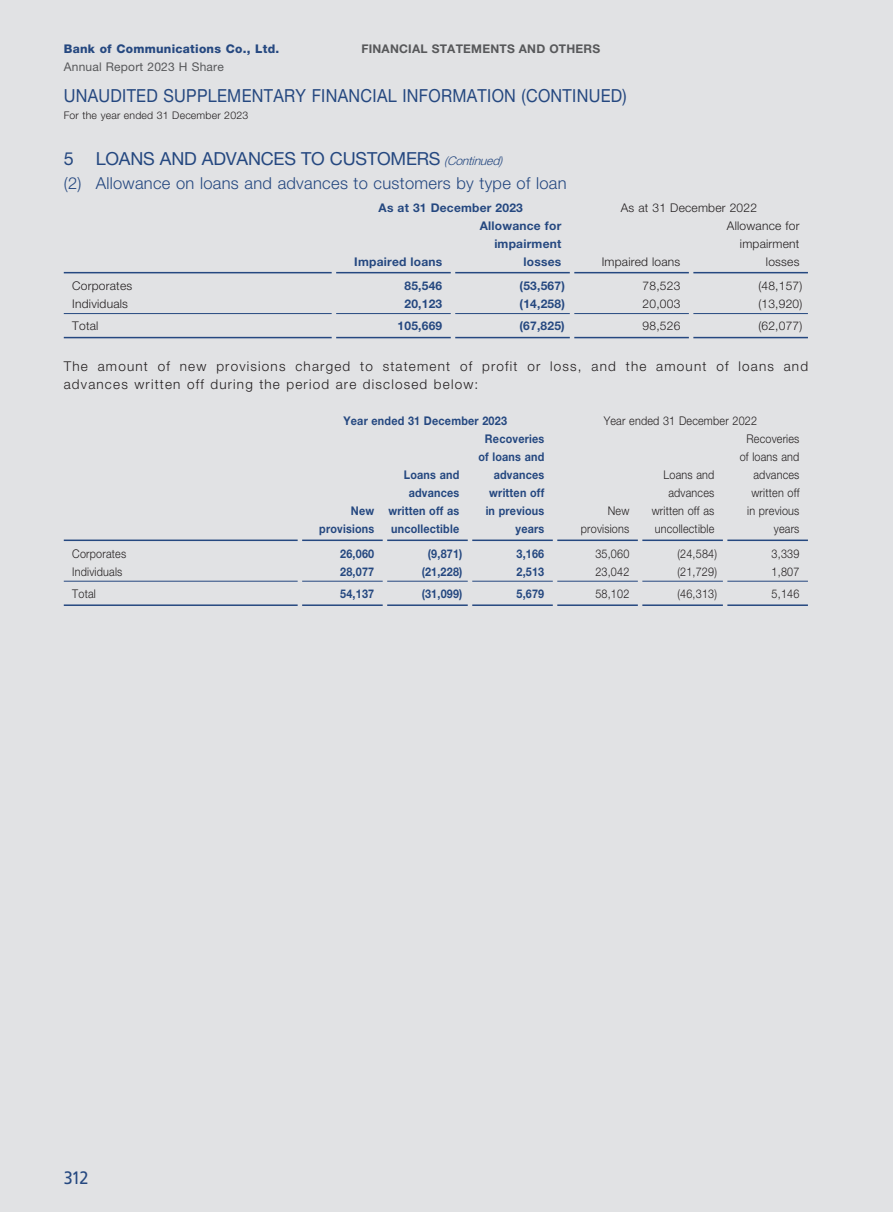
<style>
.page{position:relative;width:893px;height:1212px;background:#e1e2e4}
.page>*{position:absolute;margin:0;border:0;box-sizing:border-box;transform-origin:0 0}
.t1{font:18px "Helvetica Neue LT Std";letter-spacing:.02em;color:#254880;scale:.9 1}
.t2{font:18px "Helvetica Neue LT Std";letter-spacing:-.01em;color:#254880}
.t3{font:18px "Frutiger LT Std";color:#254880;scale:.9 1}
.t4{font:300 16.5px "Helvetica Neue LT Std";letter-spacing:.02em;color:#254880}
.t5{font:300 13.5px/18px "Helvetica Neue LT Std";letter-spacing:.09em;color:#231f20}
.t6{font:300 12px/18px "Helvetica Neue LT Std";letter-spacing:.02em;color:#231f20;text-align:right;scale:.9 1}
.t7{font:700 12px/18px "Helvetica Neue LT Std";letter-spacing:.02em;color:#254880;text-align:right;scale:.9 1}
.t8{font:300 12px/18px "Helvetica Neue LT Std";letter-spacing:.02em;color:#231f20;text-align:right}
.t9{font:700 12px/18px "Helvetica Neue LT Std";letter-spacing:.02em;color:#254880;text-align:right}
.t10{font:800 12px "Helvetica Neue LT Std";letter-spacing:.02em;color:#254880}
.t11{font:700 12px "Helvetica Neue LT Std";letter-spacing:.02em;color:#57585a}
.t12{font:12px "Helvetica Neue LT Std";letter-spacing:.02em;color:#57585a}
.t13{font:300 10.5px "Helvetica Neue LT Std";letter-spacing:.02em;color:#231f20}
.s1{font-weight:300;font-style:italic;font-size:12px}
</style>
<div class="page">
<hr style="left:64px;top:272px;width:268px;height:1px;background:#254880">
<hr style="left:336px;top:272px;width:115px;height:1px;background:#254880">
<hr style="left:455px;top:272px;width:115px;height:1px;background:#254880">
<hr style="left:574px;top:272px;width:115px;height:1px;background:#254880">
<hr style="left:693px;top:272px;width:115px;height:1px;background:#254880">
<hr style="left:64px;top:313px;width:268px;height:1px;background:#254880">
<hr style="left:336px;top:313px;width:115px;height:1px;background:#254880">
<hr style="left:455px;top:313px;width:115px;height:1px;background:#254880">
<hr style="left:574px;top:313px;width:115px;height:1px;background:#254880">
<hr style="left:693px;top:313px;width:115px;height:1px;background:#254880">
<hr style="left:64px;top:337px;width:268px;height:1px;background:#254880">
<hr style="left:336px;top:337px;width:115px;height:1px;background:#254880">
<hr style="left:455px;top:337px;width:115px;height:1px;background:#254880">
<hr style="left:574px;top:337px;width:115px;height:1px;background:#254880">
<hr style="left:693px;top:337px;width:115px;height:1px;background:#254880">
<hr style="left:64px;top:539px;width:234px;height:2px;background:#254880">
<hr style="left:302px;top:539px;width:81px;height:2px;background:#254880">
<hr style="left:387px;top:539px;width:81px;height:2px;background:#254880">
<hr style="left:472px;top:539px;width:81px;height:2px;background:#254880">
<hr style="left:557px;top:539px;width:81px;height:2px;background:#254880">
<hr style="left:642px;top:539px;width:81px;height:2px;background:#254880">
<hr style="left:727px;top:539px;width:81px;height:2px;background:#254880">
<hr style="left:64px;top:581px;width:234px;height:1px;background:#254880">
<hr style="left:302px;top:581px;width:81px;height:1px;background:#254880">
<hr style="left:387px;top:581px;width:81px;height:1px;background:#254880">
<hr style="left:472px;top:581px;width:81px;height:1px;background:#254880">
<hr style="left:557px;top:581px;width:81px;height:1px;background:#254880">
<hr style="left:642px;top:581px;width:81px;height:1px;background:#254880">
<hr style="left:727px;top:581px;width:81px;height:1px;background:#254880">
<hr style="left:64px;top:604px;width:234px;height:2px;background:#254880">
<hr style="left:302px;top:604px;width:81px;height:2px;background:#254880">
<hr style="left:387px;top:604px;width:81px;height:2px;background:#254880">
<hr style="left:472px;top:604px;width:81px;height:2px;background:#254880">
<hr style="left:557px;top:604px;width:81px;height:2px;background:#254880">
<hr style="left:642px;top:604px;width:81px;height:2px;background:#254880">
<hr style="left:727px;top:604px;width:81px;height:2px;background:#254880">
<p class="t11" style="left:361px;top:42px;width:240px">FINANCIAL STATEMENTS AND OTHERS</p>
<h1 class="t1" style="left:64px;top:85px;width:627px">UNAUDITED SUPPLEMENTARY FINANCIAL INFORMATION (CONTINUED)</h1>
<p class="t13" style="left:64px;top:109px;width:186px">For the year ended 31 December 2023</p>
<h1 class="t2" style="left:64px;top:148px;width:441px">5 LOANS AND ADVANCES TO CUSTOMERS <span class="s1">(Continued)</span></h1>
<h2 class="t4" style="left:64px;top:173px;width:504px">(2) Allowance on loans and advances to customers by type of loan</h2>
<p class="t9" style="left:379px;top:198px;width:146px">As at 31 December 2023</p>
<p class="t8" style="left:621px;top:198px;width:138px">As at 31 December 2022</p>
<p class="t10" style="left:64px;top:42px;width:217px">Bank of Communications Co., Ltd.</p>
<p class="t12" style="left:64px;top:60px;width:162px">Annual Report 2023 H Share</p>
<p class="t9" style="left:354px;top:252px;width:89px">Impaired loans</p>
<p class="t9" style="left:480px;top:216px;width:83px">Allowance for impairment losses</p>
<p class="t8" style="left:602px;top:252px;width:80px">Impaired loans</p>
<p class="t8" style="left:727px;top:216px;width:74px">Allowance for impairment losses</p>
<p class="t8" style="left:72px;top:276px;width:61px">Corporates</p>
<p class="t9" style="left:404px;top:276px;width:39px">85,546</p>
<p class="t9" style="left:520px;top:276px;width:47px">(53,567)</p>
<p class="t8" style="left:643px;top:276px;width:39px">78,523</p>
<p class="t8" style="left:758px;top:276px;width:45px">(48,157)</p>
<p class="t8" style="left:72px;top:294px;width:57px">Individuals</p>
<p class="t9" style="left:404px;top:294px;width:39px">20,123</p>
<p class="t9" style="left:520px;top:294px;width:47px">(14,258)</p>
<p class="t8" style="left:643px;top:294px;width:39px">20,003</p>
<p class="t8" style="left:758px;top:294px;width:45px">(13,920)</p>
<p class="t8" style="left:72px;top:317px;width:28px">Total</p>
<p class="t9" style="left:398px;top:317px;width:46px">105,669</p>
<p class="t9" style="left:520px;top:317px;width:47px">(67,825)</p>
<p class="t8" style="left:643px;top:317px;width:39px">98,526</p>
<p class="t8" style="left:758px;top:317px;width:45px">(62,077)</p>
<p class="t5" style="left:64px;top:357px;width:746px">The amount of new provisions charged to statement of profit or loss, and the amount of loans and advances written off during the period are disclosed below:</p>
<p class="t7" style="left:343px;top:412px;width:183px">Year ended 31 December 2023</p>
<p class="t6" style="left:604px;top:412px;width:172px">Year ended 31 December 2022</p>
<p class="t7" style="left:319px;top:502px;width:63px">New provisions</p>
<p class="t7" style="left:388px;top:466px;width:80px">Loans and advances written off as uncollectible</p>
<p class="t7" style="left:478px;top:430px;width:75px">Recoveries of loans and advances written off in previous years</p>
<p class="t6" style="left:581px;top:502px;width:55px">New provisions</p>
<p class="t6" style="left:652px;top:466px;width:71px">Loans and advances written off as uncollectible</p>
<p class="t6" style="left:740px;top:430px;width:68px">Recoveries of loans and advances written off<br>in previous years</p>
<p class="t6" style="left:72px;top:544px;width:61px">Corporates</p>
<p class="t7" style="left:340px;top:544px;width:39px">26,060</p>
<p class="t7" style="left:428px;top:544px;width:40px">(9,871)</p>
<p class="t7" style="left:516px;top:544px;width:32px">3,166</p>
<p class="t6" style="left:595px;top:544px;width:39px">35,060</p>
<p class="t6" style="left:677px;top:544px;width:45px">(24,584)</p>
<p class="t6" style="left:772px;top:544px;width:32px">3,339</p>
<p class="t6" style="left:72px;top:562px;width:57px">Individuals</p>
<p class="t7" style="left:340px;top:562px;width:39px">28,077</p>
<p class="t7" style="left:422px;top:562px;width:47px">(21,228)</p>
<p class="t7" style="left:516px;top:562px;width:32px">2,513</p>
<p class="t6" style="left:595px;top:562px;width:39px">23,042</p>
<p class="t6" style="left:677px;top:562px;width:45px">(21,729)</p>
<p class="t6" style="left:772px;top:562px;width:32px">1,807</p>
<p class="t6" style="left:72px;top:584px;width:28px">Total</p>
<p class="t7" style="left:340px;top:584px;width:39px">54,137</p>
<p class="t7" style="left:422px;top:584px;width:47px">(31,099)</p>
<p class="t7" style="left:516px;top:584px;width:32px">5,679</p>
<p class="t6" style="left:595px;top:584px;width:39px">58,102</p>
<p class="t6" style="left:677px;top:584px;width:45px">(46,313)</p>
<p class="t6" style="left:772px;top:584px;width:32px">5,146</p>
<h1 class="t3" style="left:64px;top:1167px;width:29px">312</h1>
</div>
